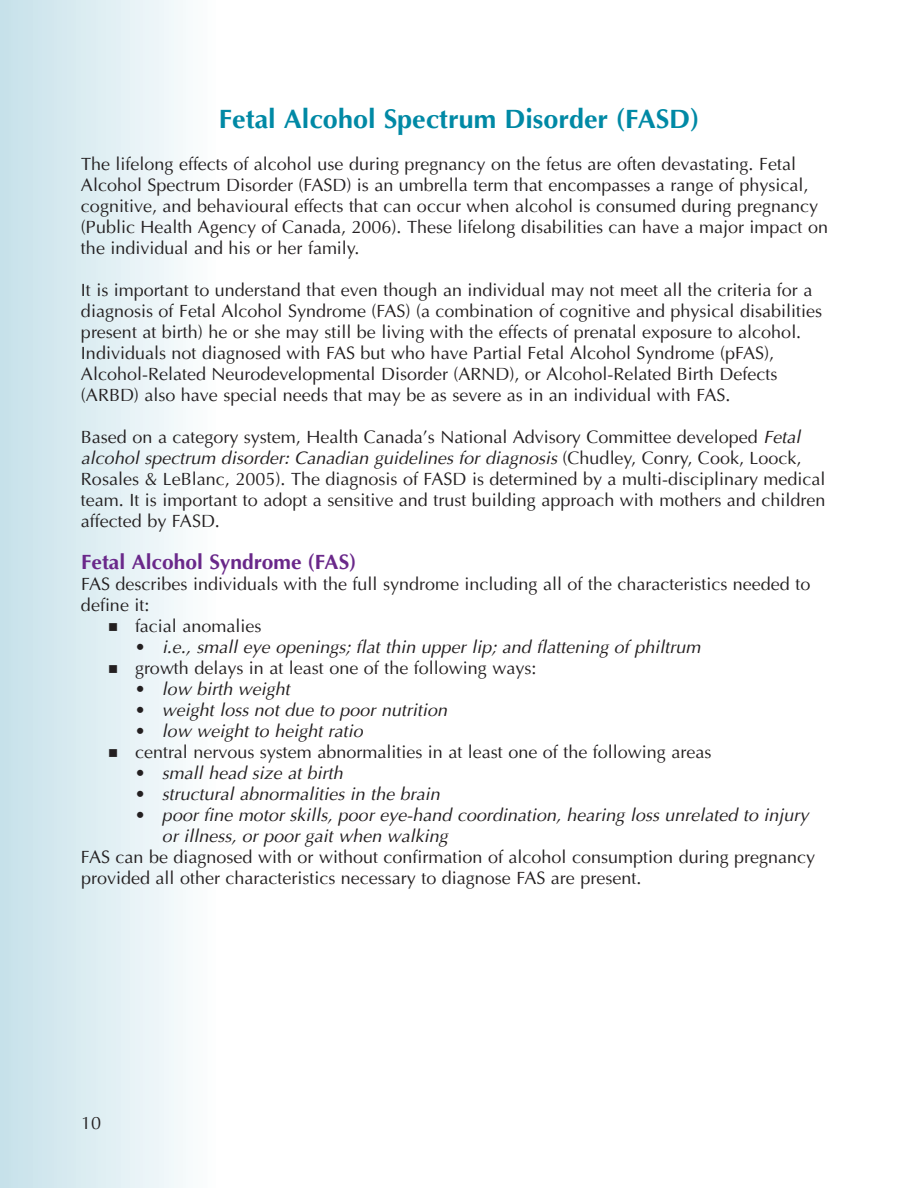
<style>
.page{position:relative;width:918px;height:1188px;background:#fff}
.page>*{position:absolute;margin:0;border:0;box-sizing:border-box;transform-origin:0 0}
.t1{font:700 27px "Ottawa";color:#0089a5}
.t2{font:700 21px "Ottawa";color:#6a288a}
.t3{font:18px/21px "Ottawa Plain";color:#231f20}
.t4{font:italic 18px/21px "Ottawa";color:#231f20}
.s1{font-family:"Ottawa";font-style:italic}
.s2{font-family:"Ottawa Plain";font-style:normal}
</style>
<div class="page">
<div style="left:0;top:0;width:216px;height:1188px;background:linear-gradient(to right,#c6e1ea,#fdfefe)"></div>
<h1 class="t1" style="left:219px;top:108px;width:482px">Fetal Alcohol Spectrum Disorder (FASD)</h1>
<p class="t3" style="left:81px;top:156px;width:749px">The lifelong effects of alcohol use during pregnancy on the fetus are often devastating. Fetal Alcohol Spectrum Disorder (FASD) is an umbrella term that encompasses a range of physical, cognitive, and behavioural effects that can occur when alcohol is consumed during pregnancy (Public Health Agency of Canada, 2006). These lifelong disabilities can have a major impact on the individual and his or her family.</p>
<p class="t3" style="left:81px;top:282px;width:743px">It is important to understand that even though an individual may not meet all the criteria for a diagnosis of Fetal Alcohol Syndrome (FAS) (a combination of cognitive and physical disabilities present at birth) he or she may still be living with the effects of prenatal exposure to alcohol.<br>Individuals not diagnosed with FAS but who have Partial Fetal Alcohol Syndrome (pFAS), Alcohol-Related Neurodevelopmental Disorder (ARND), or Alcohol-Related Birth Defects (ARBD) also have special needs that may be as severe as in an individual with FAS.</p>
<p class="t3" style="left:81px;top:429px;width:721px">Based on a category system, Health Canada’s National Advisory Committee developed <span class="s1">Fetal</span></p>
<p class="t4" style="left:81px;top:450px;width:722px">alcohol spectrum disorder: Canadian guidelines for diagnosis <span class="s2">(Chudley, Conry, Cook, Loock,</span></p>
<p class="t3" style="left:81px;top:471px;width:746px;text-align:justify">Rosales &amp; LeBlanc, 2005). The diagnosis of FASD is determined by a multi-disciplinary medical team. It is important to adopt a sensitive and trust building approach with mothers and children affected by FASD.</p>
<p class="t2" style="left:81px;top:554px;width:277px">Fetal Alcohol Syndrome (FAS)</p>
<p class="t3" style="left:81px;top:576px;width:731px">FAS describes individuals with the full syndrome including all of the characteristics needed to define it:</p>
<p class="t3" style="left:108px;top:618px;width:155px">■ facial anomalies</p>
<p class="t4" style="left:135px;top:639px;width:567px"><span class="s2">•</span> i.e., small eye openings; flat thin upper lip; and flattening of philtrum</p>
<p class="t3" style="left:108px;top:660px;width:430px">■ growth delays in at least one of the following ways:</p>
<p class="t4" style="left:135px;top:681px;width:156px"><span class="s2">•</span> low birth weight</p>
<p class="t4" style="left:135px;top:702px;width:314px"><span class="s2">•</span> weight loss not due to poor nutrition</p>
<p class="t4" style="left:135px;top:723px;width:229px"><span class="s2">•</span> low weight to height ratio</p>
<p class="t3" style="left:108px;top:744px;width:605px">■ central nervous system abnormalities in at least one of the following areas</p>
<p class="t4" style="left:135px;top:765px;width:209px"><span class="s2">•</span> small head size at birth</p>
<p class="t4" style="left:135px;top:786px;width:306px"><span class="s2">•</span> structural abnormalities in the brain</p>
<p class="t4" style="left:162px;top:807px;width:648px;text-indent:-27px"><span class="s2">•</span> poor fine motor skills, poor eye-hand coordination, hearing loss unrelated to injury or illness, or poor gait when walking</p>
<p class="t3" style="left:81px;top:849px;width:736px">FAS can be diagnosed with or without confirmation of alcohol consumption during pregnancy provided all other characteristics necessary to diagnose FAS are present.</p>
<p class="t3" style="left:81px;top:1114px;width:22px">10</p>
</div>
